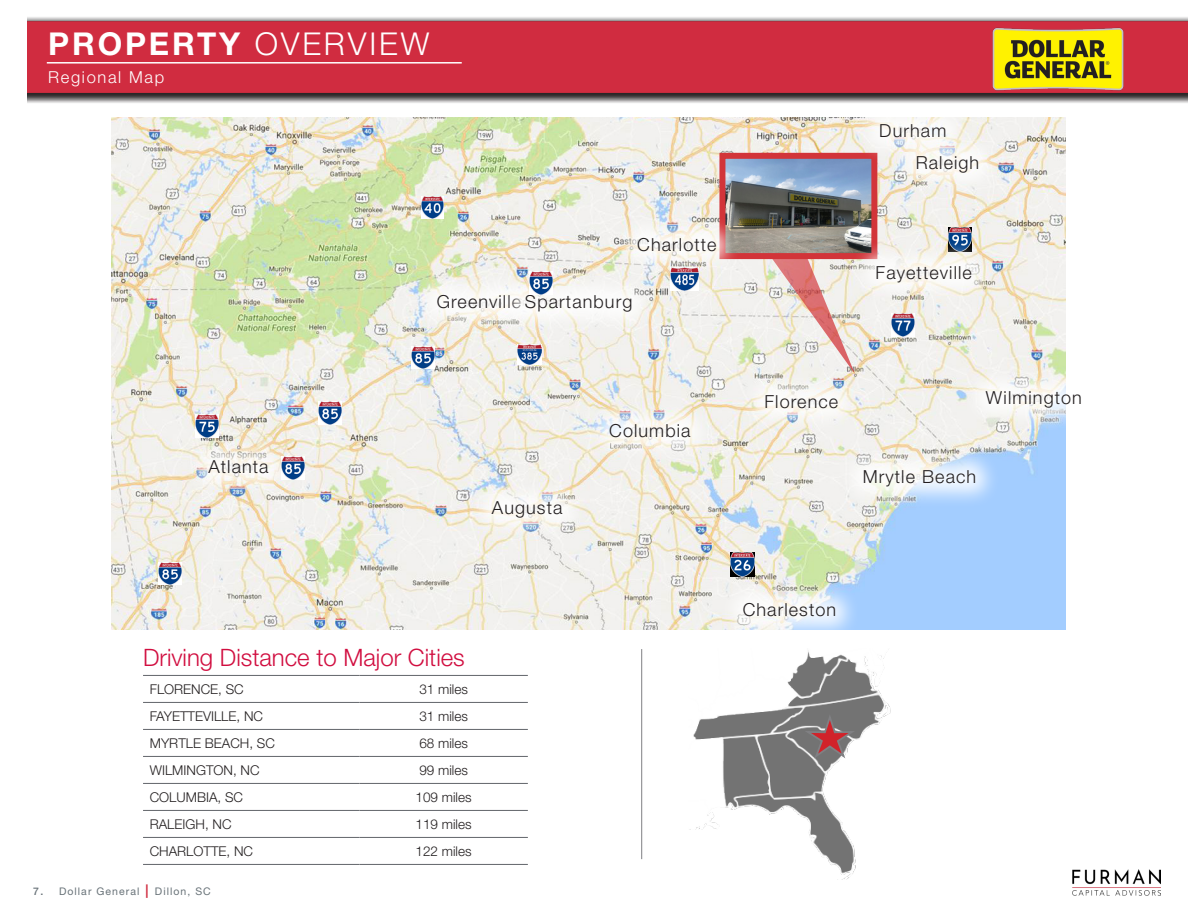
<style>
.page{position:relative;width:1188px;height:918px;background:#fff}
.page>*{position:absolute;margin:0;border:0;box-sizing:border-box;transform-origin:0 0}
.t1{font:700 31.5px "Helvetica Neue LT Std";letter-spacing:.09em;color:#fff}
.t2{font:300 24px "Helvetica Neue LT Std";color:#d10e40}
.t3{font:300 18px "Helvetica Neue LT Std";letter-spacing:.06em;color:#231f20}
.t4{font:300 16.5px "Helvetica Neue LT Std";letter-spacing:.1em;color:#fff}
.t5{font:300 13.5px "Helvetica Neue LT Std";color:#231f20}
.t6{font:10.5px "Helvetica Neue LT Std";letter-spacing:.1em;color:#697379}
.s1{font-weight:300}
.s2{font-weight:500}
.s3{font-weight:700;font-size:13.5px;color:#d02c40}
</style>
<div class="page">
<hr style="left:641px;top:649px;width:1px;height:210px;background:#808083">
<img style="left:111px;top:117px;width:955px;height:512px">
<img style="left:689px;top:650px;width:202px;height:229px">
<svg style="left:802px;top:715px;width:56px;height:46px;background:#967b7d"></svg>
<svg style="left:764px;top:259px;width:91px;height:111px"></svg>
<img style="left:726px;top:160px;width:144px;height:92px">
<div style="left:719px;top:153px;width:158px;height:106px;border:6px solid #d23439"></div>
<hr style="left:143px;top:675px;width:216px;height:1px;background:#62656a">
<hr style="left:359px;top:675px;width:169px;height:1px;background:#62656a">
<hr style="left:143px;top:702px;width:216px;height:1px;background:#62656a">
<hr style="left:359px;top:702px;width:169px;height:1px;background:#62656a">
<hr style="left:143px;top:729px;width:216px;height:1px;background:#62656a">
<hr style="left:359px;top:729px;width:169px;height:1px;background:#62656a">
<hr style="left:143px;top:756px;width:216px;height:1px;background:#62656a">
<hr style="left:359px;top:756px;width:169px;height:1px;background:#62656a">
<hr style="left:143px;top:783px;width:216px;height:1px;background:#62656a">
<hr style="left:359px;top:783px;width:169px;height:1px;background:#62656a">
<hr style="left:143px;top:810px;width:216px;height:1px;background:#62656a">
<hr style="left:359px;top:810px;width:169px;height:1px;background:#62656a">
<hr style="left:143px;top:837px;width:216px;height:1px;background:#62656a">
<hr style="left:359px;top:837px;width:169px;height:1px;background:#62656a">
<hr style="left:143px;top:864px;width:216px;height:1px;background:#62656a">
<hr style="left:359px;top:864px;width:169px;height:1px;background:#62656a">
<img style="left:195px;top:414px;width:23px;height:21px">
<img style="left:892px;top:314px;width:23px;height:23px">
<img style="left:948px;top:228px;width:24px;height:13px">
<img style="left:422px;top:196px;width:22px;height:22px">
<div style="left:961px;top:366px;width:145px;height:67px;background:#fff;opacity:.89"></div>
<div style="left:613px;top:213px;width:128px;height:64px;background:#fff;opacity:.89"></div>
<div style="left:855px;top:99px;width:116px;height:64px;background:#fff;opacity:.89"></div>
<div style="left:892px;top:131px;width:112px;height:68px;background:#fff;opacity:.89"></div>
<div style="left:718px;top:578px;width:143px;height:65px;background:#fff;opacity:.89"></div>
<div style="left:851px;top:241px;width:146px;height:66px;background:#fff;opacity:.89"></div>
<div style="left:838px;top:445px;width:162px;height:67px;background:#fff;opacity:.89"></div>
<div style="left:183px;top:435px;width:111px;height:64px;background:#fff;opacity:.89"></div>
<div style="left:467px;top:476px;width:121px;height:67px;background:#fff;opacity:.89"></div>
<div style="left:740px;top:370px;width:123px;height:63px;background:#fff;opacity:.89"></div>
<div style="left:585px;top:399px;width:131px;height:64px;background:#fff;opacity:.89"></div>
<div style="left:412px;top:270px;width:134px;height:65px;background:#fff;opacity:.89"></div>
<div style="left:500px;top:270px;width:157px;height:67px;background:#fff;opacity:.89"></div>
<img style="left:731px;top:553px;width:24px;height:23px">
<img style="left:158px;top:562px;width:23px;height:23px">
<img style="left:411px;top:346px;width:23px;height:23px">
<img style="left:318px;top:401px;width:23px;height:23px">
<img style="left:517px;top:344px;width:25px;height:20px">
<img style="left:670px;top:267px;width:29px;height:23px">
<img style="left:282px;top:457px;width:22px;height:23px">
<img style="left:530px;top:272px;width:22px;height:23px">
<img style="left:1072px;top:869px;width:89px;height:27px">
<div style="left:0;top:17px;width:1188px;height:88px;background:#231f20;opacity:.65"></div>
<div style="left:0;top:22px;width:1188px;height:71px;background:#d02c40"></div>
<div style="left:0;top:5px;width:27px;height:103px;background:#fff"></div>
<hr style="left:47px;top:62px;width:415px;height:2px;background:#fff">
<p class="t1" style="left:48px;top:24px;width:383px">PROPERTY <span class="s1">OVERVIEW</span></p>
<p class="t4" style="left:48px;top:67px;width:117px">Regional Map</p>
<p class="t3" style="left:208px;top:456px;width:62px">Atlanta</p>
<p class="t3" style="left:637px;top:233px;width:81px">Charlotte</p>
<p class="t3" style="left:437px;top:291px;width:197px">Greenville Spartanburg</p>
<p class="t3" style="left:492px;top:497px;width:72px">Augusta</p>
<p class="t3" style="left:609px;top:419px;width:83px">Columbia</p>
<p class="t3" style="left:879px;top:119px;width:69px">Durham</p>
<p class="t3" style="left:916px;top:152px;width:65px">Raleigh</p>
<p class="t3" style="left:876px;top:261px;width:98px">Fayetteville</p>
<p class="t3" style="left:765px;top:390px;width:75px">Florence</p>
<p class="t3" style="left:986px;top:386px;width:98px">Wilmington</p>
<p class="t3" style="left:863px;top:465px;width:115px">Mrytle Beach</p>
<p class="t2" style="left:143px;top:642px;width:323px">Driving Distance to Major Cities</p>
<p class="t5" style="left:150px;top:681px;width:96px">FLORENCE, SC</p>
<p class="t5" style="left:419px;top:681px;width:50px">31 miles</p>
<p class="t5" style="left:150px;top:708px;width:115px">FAYETTEVILLE, NC</p>
<p class="t5" style="left:419px;top:708px;width:50px">31 miles</p>
<p class="t5" style="left:150px;top:735px;width:127px">MYRTLE BEACH, SC</p>
<p class="t5" style="left:419px;top:735px;width:50px">68 miles</p>
<p class="t5" style="left:150px;top:762px;width:111px">WILMINGTON, NC</p>
<p class="t5" style="left:419px;top:762px;width:50px">99 miles</p>
<p class="t5" style="left:150px;top:789px;width:95px">COLUMBIA, SC</p>
<p class="t5" style="left:416px;top:789px;width:58px">109 miles</p>
<p class="t5" style="left:150px;top:816px;width:83px">RALEIGH, NC</p>
<p class="t5" style="left:416px;top:816px;width:58px">119 miles</p>
<p class="t5" style="left:150px;top:843px;width:105px">CHARLOTTE, NC</p>
<p class="t5" style="left:416px;top:843px;width:58px">122 miles</p>
<p class="t6" style="left:33px;top:885px;width:179px"><span class="s2">7.</span> Dollar General <span class="s3">|</span> Dillon, SC</p>
<p class="t3" style="left:743px;top:599px;width:95px">Charleston</p>
</div>
